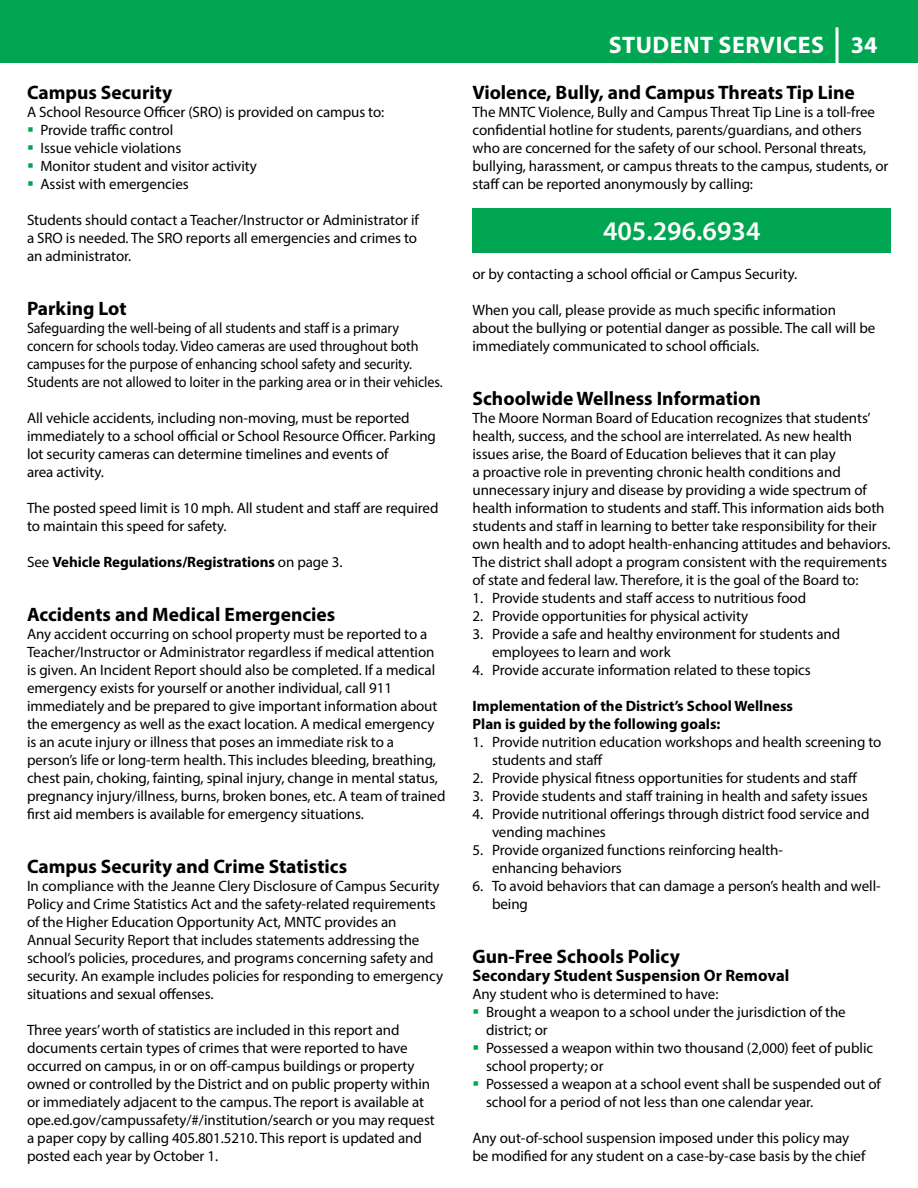
<style>
.page{position:relative;width:918px;height:1188px;background:#fff}
.page>*{position:absolute;margin:0;border:0;box-sizing:border-box;transform-origin:0 0}
.t1{font:600 27px "Myriad Pro";color:#fff}
.t2{font:700 24px "Myriad Pro";letter-spacing:.02em;color:#fff}
.t3{font:700 19.5px "Myriad Pro";color:#000}
.t4{font:700 16.5px "Myriad Pro";color:#000}
.t5{font:15px/18px "Myriad Pro";letter-spacing:-.005em;color:#000}
.t6{font:15px/18px "Myriad Pro";letter-spacing:-.005em;color:#000;scale:.94 1}
.t7{font:700 15px/18px "Myriad Pro";color:#000}
.s1{color:#00a651}
.s2{font-weight:400}
</style>
<div class="page">
<div style="left:0;top:0;width:918px;height:63px;background:#00a651"></div>
<hr style="left:836px;top:27px;width:2px;height:40px;background:#fff">
<div style="left:472px;top:208px;width:419px;height:45px;background:#00a651"></div>
<h3 class="t3" style="left:27px;top:80px;width:147px">Campus Security</h3>
<p class="t5" style="left:27px;top:103px;width:359px">A School Resource Officer (SRO) is provided on campus to:</p>
<p class="t5" style="left:27px;top:121px;width:148px"><span class="s1">▪</span> Provide traffic control</p>
<p class="t5" style="left:27px;top:139px;width:156px"><span class="s1">▪</span> Issue vehicle violations</p>
<p class="t5" style="left:27px;top:157px;width:231px"><span class="s1">▪</span> Monitor student and visitor activity</p>
<p class="t5" style="left:27px;top:175px;width:163px"><span class="s1">▪</span> Assist with emergencies</p>
<p class="t5" style="left:27px;top:211px;width:393px;text-align:justify">Students should contact a Teacher/Instructor or Administrator if a SRO is needed. The SRO reports all emergencies and crimes to an administrator.</p>
<h3 class="t3" style="left:27px;top:296px;width:101px">Parking Lot</h3>
<p class="t6" style="left:27px;top:319px;width:443px">Safeguarding the well-being of all students and staff is a primary concern for schools today. Video cameras are used throughout both campuses for the purpose of enhancing school safety and security.<br>Students are not allowed to loiter in the parking area or in their vehicles.</p>
<p class="t5" style="left:27px;top:409px;width:410px">All vehicle accidents, including non-moving, must be reported immediately to a school official or School Resource Officer. Parking lot security cameras can determine timelines and events of<br>area activity.</p>
<p class="t5" style="left:27px;top:499px;width:413px">The posted speed limit is 10 mph. All student and staff are required to maintain this speed for safety.</p>
<p class="t7" style="left:27px;top:552px;width:316px"><span class="s2">See</span> Vehicle Regulations/Registrations <span class="s2">on page 3.</span></p>
<h3 class="t3" style="left:27px;top:602px;width:310px">Accidents and Medical Emergencies</h3>
<p class="t5" style="left:27px;top:625px;width:420px">Any accident occurring on school property must be reported to a Teacher/Instructor or Administrator regardless if medical attention is given. An Incident Report should also be completed. If a medical emergency exists for yourself or another individual, call 911 immediately and be prepared to give important information about the emergency as well as the exact location. A medical emergency is an acute injury or illness that poses an immediate risk to a person’s life or long-term health. This includes bleeding, breathing, chest pain, choking, fainting, spinal injury, change in mental status, pregnancy injury/illness, burns, broken bones, etc. A team of trained first aid members is available for emergency situations.</p>
<h3 class="t3" style="left:27px;top:854px;width:322px">Campus Security and Crime Statistics</h3>
<p class="t5" style="left:27px;top:877px;width:418px">In compliance with the Jeanne Clery Disclosure of Campus Security Policy and Crime Statistics Act and the safety-related requirements of the Higher Education Opportunity Act, MNTC provides an Annual Security Report that includes statements addressing the school’s policies, procedures, and programs concerning safety and security. An example includes policies for responding to emergency situations and sexual offenses.</p>
<p class="t5" style="left:27px;top:1021px;width:409px">Three years’ worth of statistics are included in this report and documents certain types of crimes that were reported to have occurred on campus, in or on off-campus buildings or property owned or controlled by the District and on public property within or immediately adjacent to the campus. The report is available at ope.ed.gov/campussafety/#/institution/search or you may request a paper copy by calling 405.801.5210. This report is updated and posted each year by October 1.</p>
<h2 class="t2" style="left:609px;top:29px;width:270px">STUDENT SERVICES 34</h2>
<h3 class="t3" style="left:472px;top:80px;width:384px">Violence, Bully, and Campus Threats Tip Line</h3>
<p class="t5" style="left:472px;top:103px;width:417px">The MNTC Violence, Bully and Campus Threat Tip Line is a toll-free confidential hotline for students, parents/guardians, and others who are concerned for the safety of our school. Personal threats, bullying, harassment, or campus threats to the campus, students, or staff can be reported anonymously by calling:</p>
<h1 class="t1" style="left:603px;top:214px;width:159px">405.296.6934</h1>
<p class="t5" style="left:472px;top:265px;width:325px">or by contacting a school official or Campus Security.</p>
<p class="t5" style="left:472px;top:301px;width:404px">When you call, please provide as much specific information about the bullying or potential danger as possible. The call will be immediately communicated to school officials.</p>
<h3 class="t3" style="left:472px;top:386px;width:290px">Schoolwide Wellness Information</h3>
<p class="t5" style="left:472px;top:409px;width:418px">The Moore Norman Board of Education recognizes that students’ health, success, and the school are interrelated. As new health issues arise, the Board of Education believes that it can play<br>a proactive role in preventing chronic health conditions and unnecessary injury and disease by providing a wide spectrum of health information to students and staff. This information aids both students and staff in learning to better take responsibility for their own health and to adopt health-enhancing attitudes and behaviors.<br>The district shall adopt a program consistent with the requirements of state and federal law. Therefore, it is the goal of the Board to:</p>
<p class="t5" style="left:472px;top:589px;width:335px">1. Provide students and staff access to nutritious food</p>
<p class="t5" style="left:472px;top:607px;width:277px">2. Provide opportunities for physical activity</p>
<p class="t5" style="left:492px;top:625px;width:350px;text-indent:-20px">3. Provide a safe and healthy environment for students and employees to learn and work</p>
<p class="t5" style="left:472px;top:661px;width:340px">4. Provide accurate information related to these topics</p>
<p class="t7" style="left:472px;top:696px;width:322px">Implementation of the District’s School Wellness<br>Plan is guided by the following goals:</p>
<p class="t5" style="left:492px;top:733px;width:391px;text-indent:-20px">1. Provide nutrition education workshops and health screening to students and staff</p>
<p class="t5" style="left:472px;top:769px;width:386px">2. Provide physical fitness opportunities for students and staff</p>
<p class="t5" style="left:472px;top:787px;width:397px">3. Provide students and staff training in health and safety issues</p>
<p class="t5" style="left:492px;top:805px;width:379px;text-indent:-20px">4. Provide nutritional offerings through district food service and vending machines</p>
<p class="t5" style="left:492px;top:841px;width:293px;text-indent:-20px">5. Provide organized functions reinforcing health&shy;enhancing behaviors</p>
<p class="t5" style="left:492px;top:877px;width:390px;text-indent:-20px">6. To avoid behaviors that can damage a person’s health and well&shy;being</p>
<h3 class="t3" style="left:472px;top:944px;width:209px">Gun-Free Schools Policy</h3>
<p class="t4" style="left:472px;top:965px;width:318px">Secondary Student Suspension Or Removal</p>
<p class="t5" style="left:472px;top:985px;width:247px">Any student who is determined to have:</p>
<p class="t5" style="left:486px;top:1003px;width:361px;text-indent:-14px"><span class="s1">▪</span> Brought a weapon to a school under the jurisdiction of the district; or</p>
<p class="t5" style="left:486px;top:1039px;width:389px;text-indent:-14px"><span class="s1">▪</span> Possessed a weapon within two thousand (2,000) feet of public school property; or</p>
<p class="t5" style="left:486px;top:1075px;width:396px;text-indent:-14px"><span class="s1">▪</span> Possessed a weapon at a school event shall be suspended out of school for a period of not less than one calendar year.</p>
<p class="t5" style="left:472px;top:1129px;width:394px">Any out-of-school suspension imposed under this policy may be modified for any student on a case-by-case basis by the chief</p>
</div>
